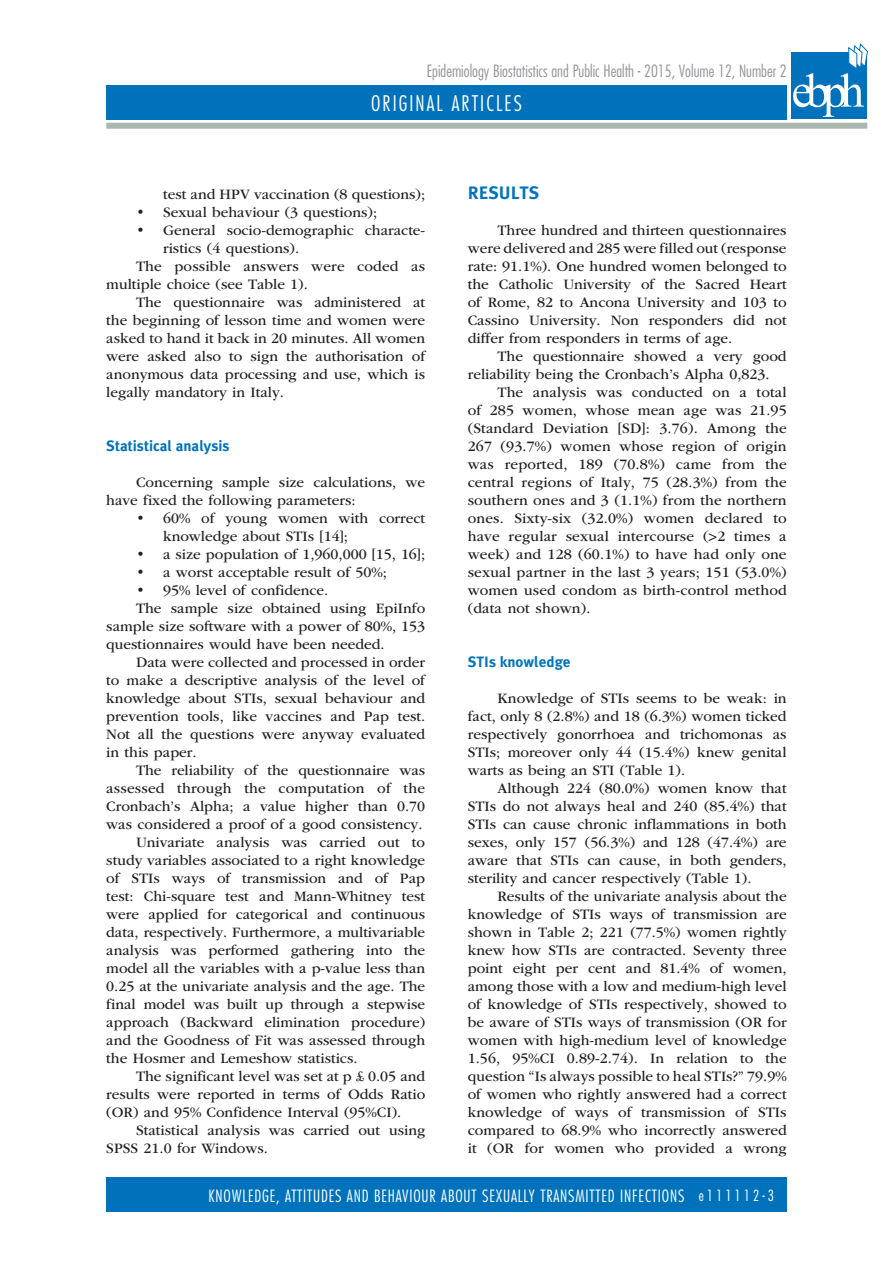
<style>
.page{position:relative;width:893px;height:1263px;background:#fff}
.page>*{position:absolute;margin:0;border:0;box-sizing:border-box;transform-origin:0 0}
.t1{font:300 condensed 21px "Futura Std";letter-spacing:.1em;color:#fff}
.t2{font:700 18px "Meta Plus";color:#0072bc}
.t3{font:300 condensed 16.5px "Futura Std";letter-spacing:.05em;color:#fff}
.t4{font:300 condensed 16.5px "Futura Std";color:#939598}
.t5{font:15px/18px "ITC Garamond Std";color:#231f20;text-align:justify}
.t6{font:700 15px "Meta Plus";color:#0072bc}
.t7{font:300 condensed 15px "Futura Std";letter-spacing:.2em;color:#fff}
</style>
<div class="page">
<div style="left:106px;top:85px;width:681px;height:34px;background:#0072bc"></div>
<div style="left:106px;top:1178px;width:681px;height:34px;background:#0072bc"></div>
<div style="left:106px;top:123px;width:761px;height:6px;background:#a9b7ae"></div>
<div style="left:791px;top:52px;width:76px;height:67px;background:#0072bc"></div>
<svg style="left:793px;top:43px;width:75px;height:74px"></svg>
<p class="t4" style="left:427px;top:62px;width:361px">EPIDEMIOLOGY BIOSTATISTICS AND PUBLIC HEALTH - 2015, VOLUME 12, NUMBER 2</p>
<h1 class="t1" style="left:371px;top:91px;width:152px">ORIGINAL ARTICLES</h1>
<p class="t2" style="left:468px;top:182px;width:73px">RESULTS</p>
<p class="t5" style="left:468px;top:221px;width:320px;text-indent:30px">Three hundred and thirteen questionnaires were delivered and 285 were filled out (response rate: 91.1%). One hundred women belonged to the Catholic University of the Sacred Heart of Rome, 82 to Ancona University and 103 to Cassino University. Non responders did not differ from responders in terms of age.</p>
<p class="t5" style="left:468px;top:347px;width:320px;text-indent:30px">The questionnaire showed a very good reliability being the Cronbach’s Alpha 0,823.</p>
<p class="t5" style="left:468px;top:383px;width:320px;text-indent:30px">The analysis was conducted on a total of 285 women, whose mean age was 21.95 (Standard Deviation [SD]: 3.76). Among the 267 (93.7%) women whose region of origin was reported, 189 (70.8%) came from the central regions of Italy, 75 (28.3%) from the southern ones and 3 (1.1%) from the northern ones. Sixty-six (32.0%) women declared to have regular sexual intercourse (&gt;2 times a week) and 128 (60.1%) to have had only one sexual partner in the last 3 years; 151 (53.0%) women used condom as birth-control method (data not shown).</p>
<p class="t5" style="left:163px;top:185px;width:264px">test and HPV vaccination (8 questions);</p>
<p class="t5" style="left:136px;top:203px;width:243px">• Sexual behaviour (3 questions);</p>
<p class="t5" style="left:136px;top:221px;width:291px">• General socio-demographic characte-</p>
<p class="t5" style="left:163px;top:239px;width:138px">ristics (4 questions).</p>
<p class="t5" style="left:136px;top:257px;width:291px">The possible answers were coded as</p>
<p class="t5" style="left:106px;top:275px;width:203px">multiple choice (see Table 1).</p>
<p class="t5" style="left:136px;top:293px;width:291px">The questionnaire was administered at</p>
<p class="t5" style="left:106px;top:311px;width:320px">the beginning of lesson time and women were</p>
<p class="t5" style="left:106px;top:329px;width:320px">asked to hand it back in 20 minutes. All women</p>
<p class="t5" style="left:106px;top:347px;width:320px">were asked also to sign the authorisation of</p>
<p class="t5" style="left:106px;top:365px;width:320px">anonymous data processing and use, which is</p>
<p class="t5" style="left:106px;top:383px;width:179px">legally mandatory in Italy.</p>
<p class="t6" style="left:106px;top:437px;width:125px">Statistical analysis</p>
<p class="t5" style="left:106px;top:473px;width:320px;text-indent:30px">Concerning sample size calculations, we have fixed the following parameters:</p>
<p class="t5" style="left:163px;top:509px;width:264px;text-indent:-27px">• 60% of young women with correct knowledge about STIs [14];</p>
<p class="t5" style="left:136px;top:545px;width:291px">• a size population of 1,960,000 [15, 16];</p>
<p class="t5" style="left:136px;top:563px;width:252px">• a worst acceptable result of 50%;</p>
<p class="t5" style="left:136px;top:581px;width:194px">• 95% level of confidence.</p>
<p class="t5" style="left:136px;top:599px;width:291px">The sample size obtained using EpiInfo</p>
<p class="t5" style="left:106px;top:617px;width:320px">sample size software with a power of 80%, 153</p>
<p class="t5" style="left:106px;top:635px;width:280px">questionnaires would have been needed.</p>
<p class="t5" style="left:136px;top:653px;width:291px">Data were collected and processed in order</p>
<p class="t5" style="left:106px;top:671px;width:320px">to make a descriptive analysis of the level of</p>
<p class="t5" style="left:106px;top:689px;width:320px">knowledge about STIs, sexual behaviour and</p>
<p class="t5" style="left:106px;top:707px;width:320px">prevention tools, like vaccines and Pap test.</p>
<p class="t5" style="left:106px;top:725px;width:320px">Not all the questions were anyway evaluated</p>
<p class="t5" style="left:106px;top:743px;width:92px">in this paper.</p>
<p class="t5" style="left:136px;top:761px;width:291px">The reliability of the questionnaire was</p>
<p class="t5" style="left:106px;top:779px;width:320px">assessed through the computation of the</p>
<p class="t5" style="left:106px;top:797px;width:320px">Cronbach’s Alpha; a value higher than 0.70</p>
<p class="t5" style="left:106px;top:815px;width:318px">was considered a proof of a good consistency.</p>
<p class="t5" style="left:136px;top:833px;width:290px">Univariate analysis was carried out to</p>
<p class="t5" style="left:106px;top:851px;width:320px">study variables associated to a right knowledge</p>
<p class="t5" style="left:106px;top:869px;width:320px">of STIs ways of transmission and of Pap</p>
<p class="t5" style="left:106px;top:887px;width:320px">test: Chi-square test and Mann-Whitney test</p>
<p class="t5" style="left:106px;top:905px;width:320px">were applied for categorical and continuous</p>
<p class="t5" style="left:106px;top:923px;width:320px">data, respectively. Furthermore, a multivariable</p>
<p class="t5" style="left:106px;top:941px;width:320px">analysis was performed gathering into the</p>
<p class="t5" style="left:106px;top:959px;width:320px">model all the variables with a p-value less than</p>
<p class="t5" style="left:106px;top:977px;width:320px">0.25 at the univariate analysis and the age. The</p>
<p class="t5" style="left:106px;top:995px;width:320px">final model was built up through a stepwise</p>
<p class="t5" style="left:106px;top:1013px;width:320px">approach (Backward elimination procedure)</p>
<p class="t5" style="left:106px;top:1031px;width:320px">and the Goodness of Fit was assessed through</p>
<p class="t5" style="left:106px;top:1049px;width:253px">the Hosmer and Lemeshow statistics.</p>
<p class="t5" style="left:136px;top:1067px;width:291px">The significant level was set at p £ 0.05 and</p>
<p class="t5" style="left:106px;top:1085px;width:320px">results were reported in terms of Odds Ratio</p>
<p class="t5" style="left:106px;top:1103px;width:297px">(OR) and 95% Confidence Interval (95%CI).</p>
<p class="t5" style="left:136px;top:1121px;width:291px">Statistical analysis was carried out using</p>
<p class="t5" style="left:106px;top:1139px;width:163px">SPSS 21.0 for Windows.</p>
<p class="t6" style="left:468px;top:653px;width:104px">STIs knowledge</p>
<p class="t5" style="left:468px;top:689px;width:320px;text-indent:30px">Knowledge of STIs seems to be weak: in fact, only 8 (2.8%) and 18 (6.3%) women ticked respectively gonorrhoea and trichomonas as STIs; moreover only 44 (15.4%) knew genital warts as being an STI (Table 1).</p>
<p class="t5" style="left:468px;top:779px;width:320px;text-indent:30px">Although 224 (80.0%) women know that STIs do not always heal and 240 (85.4%) that STIs can cause chronic inflammations in both sexes, only 157 (56.3%) and 128 (47.4%) are aware that STIs can cause, in both genders, sterility and cancer respectively (Table 1).</p>
<p class="t5" style="left:468px;top:887px;width:320px;text-indent:30px">Results of the univariate analysis about the knowledge of STIs ways of transmission are shown in Table 2; 221 (77.5%) women rightly knew how STIs are contracted. Seventy three point eight per cent and 81.4% of women, among those with a low and medium-high level of knowledge of STIs respectively, showed to be aware of STIs ways of transmission (OR for women with high-medium level of knowledge 1.56, 95%CI 0.89-2.74). In relation to the question “Is always possible to heal STIs?” 79.9% of women who rightly answered had a correct knowledge of ways of transmission of STIs compared to 68.9% who incorrectly answered it (OR for women who provided a wrong</p>
<p class="t7" style="left:699px;top:1187px;width:77px">E111112-3</p>
<p class="t3" style="left:209px;top:1186px;width:83px">KNOWLEDGE, ATTIT</p>
<p class="t3" style="left:313px;top:1186px;width:69px">UDES AND BEHAVIO</p>
<p class="t3" style="left:422px;top:1186px;width:133px">UR ABOUT SEXUALLY TRANS</p>
<p class="t3" style="left:576px;top:1186px;width:71px">MITTED INFECTIONS</p>
</div>
